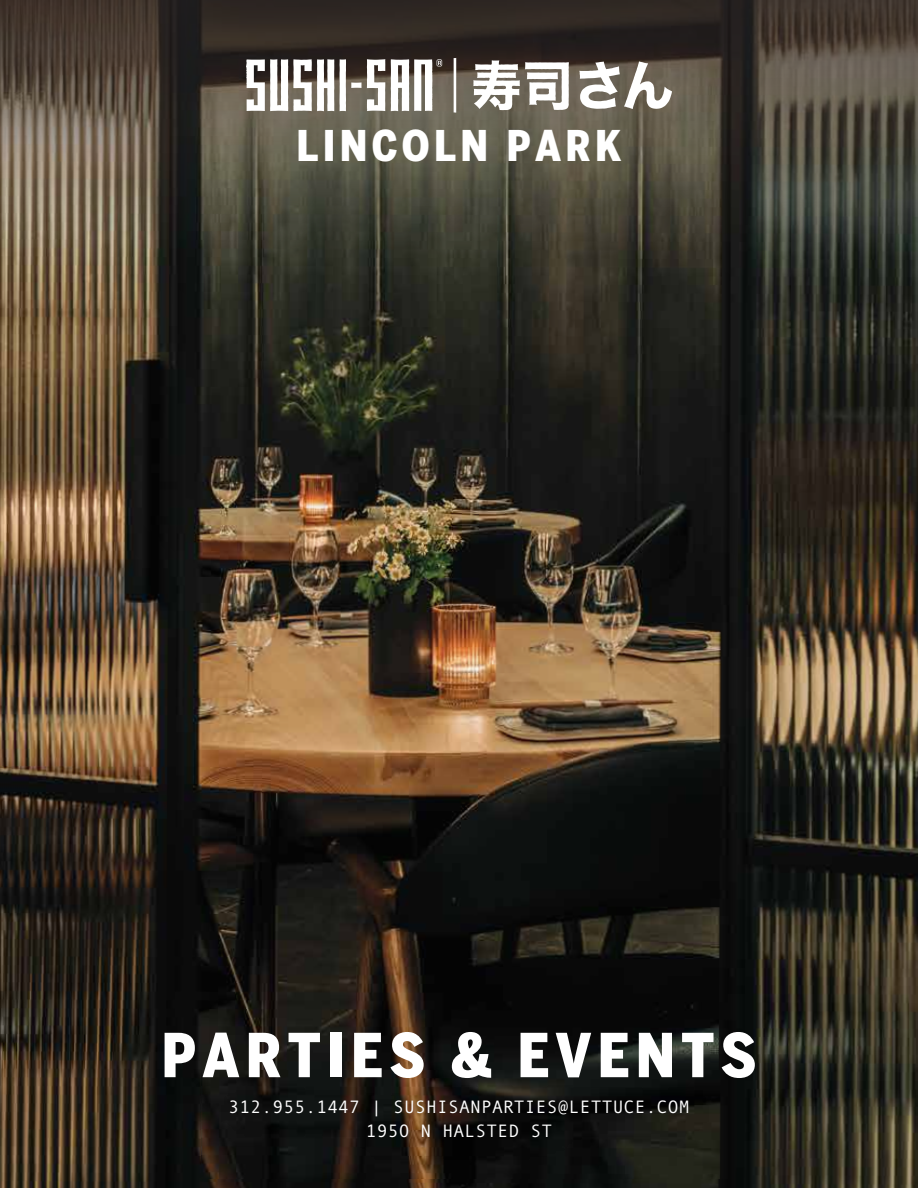
<style>
.page{position:relative;width:918px;height:1188px;background:#fff}
.page>*{position:absolute;margin:0;border:0;box-sizing:border-box;transform-origin:0 0}
.t1{font:900 condensed 60px "Benton Sans";letter-spacing:.1em;color:#fff}
.t2{font:900 condensed 42px "Benton Sans";letter-spacing:.1em;color:#fff}
.t3{font:18px/24px "Andale Mono MT Std";letter-spacing:.01em;color:#fff;text-align:center}
</style>
<div class="page">
<img style="left:0;top:267px;width:918px;height:921px">
<svg style="left:0;top:0;width:918px;height:267px;background:#4b463a"></svg>
<svg style="left:454px;top:58px;width:2px;height:55px"></svg>
<svg style="left:473px;top:60px;width:96px;height:50px"></svg>
<svg style="left:579px;top:61px;width:93px;height:48px"></svg>
<svg style="left:340px;top:59px;width:45px;height:52px"></svg>
<svg style="left:246px;top:59px;width:88px;height:52px"></svg>
<svg style="left:391px;top:59px;width:51px;height:52px"></svg>
<img style="left:201px;top:1071px;width:526px;height:108px">
<h2 class="t2" style="left:297px;top:119px;width:326px">LINCOLN PARK</h2>
<h1 class="t1" style="left:161px;top:1017px;width:597px">PARTIES &amp; EVENTS</h1>
<p class="t3" style="left:229px;top:1095px;width:462px">312.955.1447 | SUSHISANPARTIES@LETTUCE.COM<br>1950 N HALSTED ST</p>
</div>
